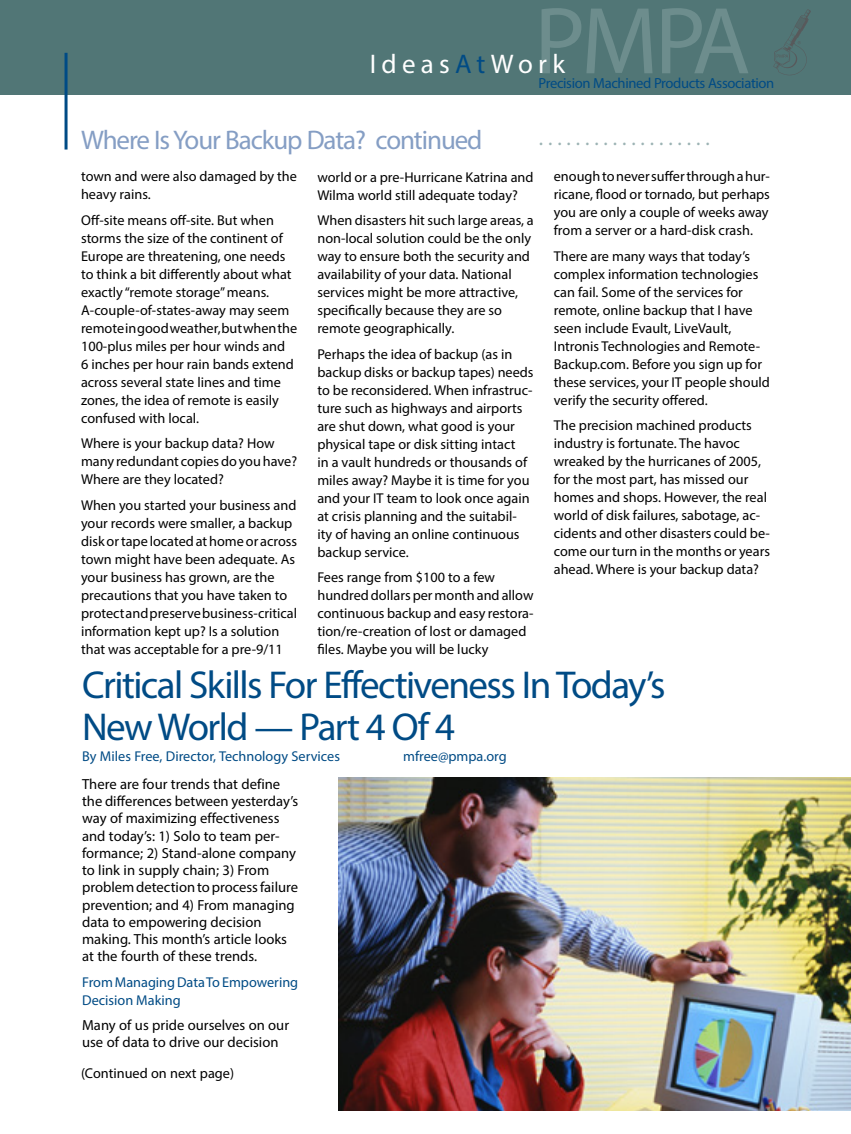
<style>
.page{position:relative;width:851px;height:1134px;background:#fff}
.page>*{position:absolute;margin:0;border:0;box-sizing:border-box;transform-origin:0 0}
.t1{font:96px "Myriad Pro";color:#6d8d8d}
.t2{font:39px/42px "Myriad Pro";letter-spacing:-.04em;color:#004b85}
.t3{font:27px "Myriad Pro";letter-spacing:-.04em;color:#859ec4}
.t4{font:27px "Myriad Pro";letter-spacing:.195em;color:#fff}
.t5{font:21px "Myriad Pro";color:#9cb3b4}
.t6{font:14.7px/17.2px "Myriad Pro";color:#000}
.t7{font:14.7px "Myriad Pro";letter-spacing:-.025em;color:#004b85}
.t8{font:14.25px/18px "Myriad Pro";color:#000}
.t9{font:14.25px/18px "Myriad Pro";color:#004b85}
.s1{color:#004b85}
</style>
<div class="page">
<div style="left:0;top:0;width:850px;height:94px;background:#517676"></div>
<svg style="left:773px;top:9px;width:37px;height:66px"></svg>
<svg style="left:64px;top:53px;width:4px;height:97px"></svg>
<img style="left:339px;top:777px;width:511px;height:333px">
<h1 class="t1" style="left:534px;top:-18px;width:218px">PMPA</h1>
<p class="t7" style="left:538px;top:74px;width:237px">Precision Machined Products Association</p>
<h3 class="t4" style="left:370px;top:47px;width:197px">Ideas<span class="s1">At</span>Work</h3>
<h3 class="t3" style="left:81px;top:124px;width:403px">Where Is Your Backup Data? continued</h3>
<h3 class="t5" style="left:539px;top:125px;width:172px">. . . . . . . . . . . . . . . . . . .</h3>
<p class="t8" style="left:554px;top:167px;width:218px;text-align:justify">enough to never suffer through a hur&shy;ricane, flood or tornado, but perhaps you are only a couple of weeks away from a server or a hard-disk crash.</p>
<p class="t8" style="left:554px;top:247px;width:218px">There are many ways that today’s complex information technologies can fail. Some of the services for remote, online backup that I have seen include Evault, LiveVault, Intronis Technologies and Remote-Backup.com. Before you sign up for these services, your IT people should verify the security offered.</p>
<p class="t8" style="left:554px;top:416px;width:218px">The precision machined products industry is fortunate. The havoc wreaked by the hurricanes of 2005, for the most part, has missed our homes and shops. However, the real world of disk failures, sabotage, ac&shy;cidents and other disasters could be&shy;come our turn in the months or years ahead. Where is your backup data?</p>
<p class="t8" style="left:81px;top:167px;width:217px">town and were also damaged by the heavy rains.</p>
<p class="t8" style="left:81px;top:211px;width:218px">Off-site means off-site. But when storms the size of the continent of Europe are threatening, one needs to think a bit differently about what exactly “remote storage” means.<br>A-couple-of-states-away may seem remote in good weather, but when the 100-plus miles per hour winds and<br>6 inches per hour rain bands extend across several state lines and time zones, the idea of remote is easily confused with local.</p>
<p class="t8" style="left:81px;top:434px;width:217px">Where is your backup data? How many redundant copies do you have?<br>Where are they located?</p>
<p class="t8" style="left:81px;top:496px;width:218px">When you started your business and your records were smaller, a backup disk or tape located at home or across town might have been adequate. As your business has grown, are the precautions that you have taken to protect and preserve business-critical information kept up? Is a solution that was acceptable for a pre-9/11</p>
<h2 class="t2" style="left:82px;top:663px;width:585px">Critical Skills For Effectiveness In Today’s<br>New World — Part 4 Of 4</h2>
<p class="t9" style="left:82px;top:747px;width:259px">By Miles Free, Director, Technology Services</p>
<p class="t9" style="left:403px;top:747px;width:105px">mfree@pmpa.org</p>
<p class="t6" style="left:82px;top:775px;width:218px">There are four trends that define the differences between yesterday’s way of maximizing effectiveness and today’s: 1) Solo to team per&shy;formance; 2) Stand-alone company to link in supply chain; 3) From problem detection to process failure prevention; and 4) From managing data to empowering decision making. This month’s article looks at the fourth of these trends.</p>
<p class="t9" style="left:82px;top:973px;width:217px">From Managing Data To Empowering<br>Decision Making</p>
<p class="t6" style="left:82px;top:1016px;width:208px">Many of us pride ourselves on our use of data to drive our decision</p>
<p class="t8" style="left:81px;top:1064px;width:154px">(Continued on next page)</p>
<p class="t8" style="left:317px;top:168px;width:217px">world or a pre-Hurricane Katrina and<br>Wilma world still adequate today?</p>
<p class="t8" style="left:317px;top:211px;width:218px">When disasters hit such large areas, a non-local solution could be the only way to ensure both the security and availability of your data. National services might be more attractive, specifically because they are so remote geographically.</p>
<p class="t8" style="left:317px;top:345px;width:218px">Perhaps the idea of backup (as in backup disks or backup tapes) needs to be reconsidered. When infrastruc&shy;ture such as highways and airports are shut down, what good is your physical tape or disk sitting intact<br>in a vault hundreds or thousands of miles away? Maybe it is time for you and your IT team to look once again at crisis planning and the suitabil&shy;ity of having an online continuous backup service.</p>
<p class="t8" style="left:317px;top:568px;width:218px">Fees range from $100 to a few hundred dollars per month and allow continuous backup and easy restora&shy;tion/re-creation of lost or damaged files. Maybe you will be lucky</p>
</div>
